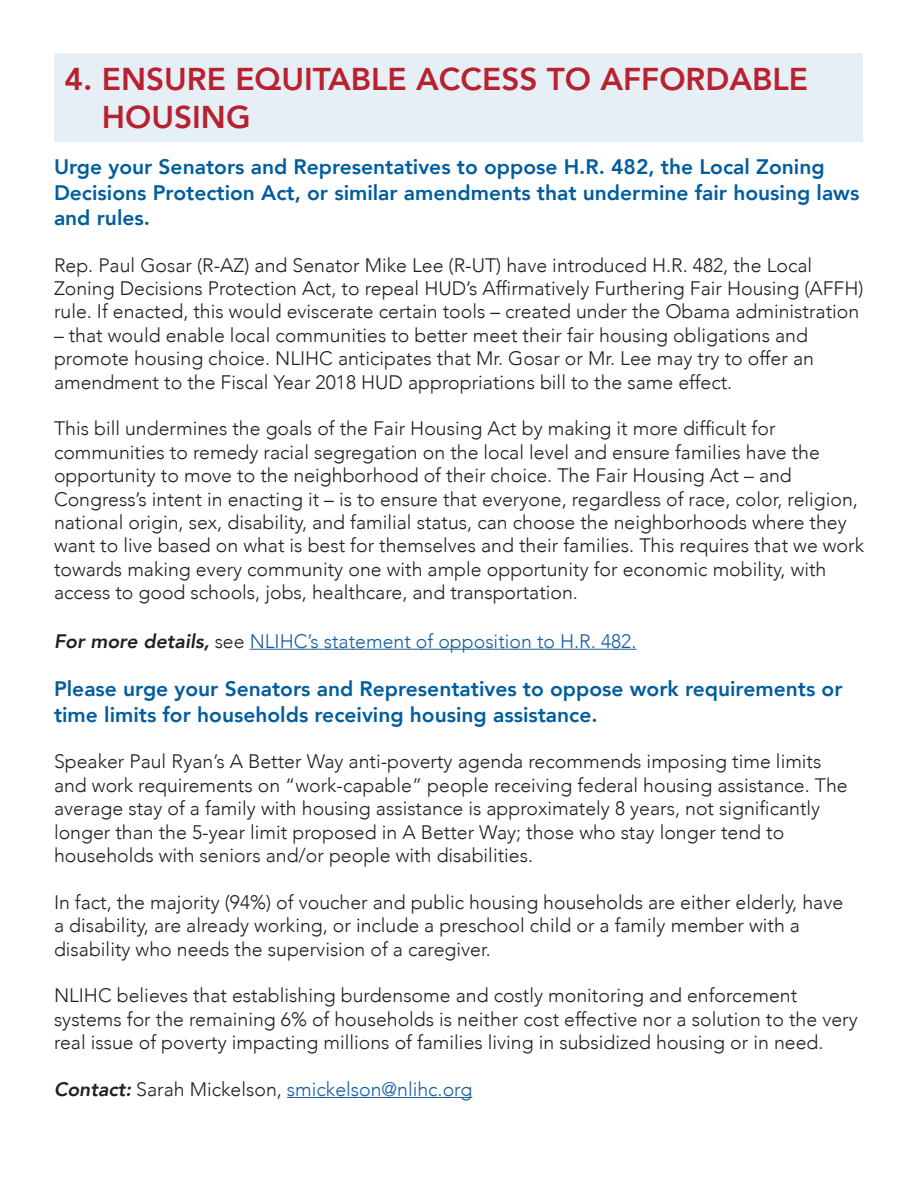
<style>
.page{position:relative;width:918px;height:1188px;background:#fff}
.page>*{position:absolute;margin:0;border:0;box-sizing:border-box;transform-origin:0 0}
.t1{font:800 31.5px/37.8px "Avenir";color:#b8212f}
.t2{font:800 21px/25.2px "Avenir";color:#005e9e}
.t3{font:300 19.5px/23.4px "Avenir";color:#231f20}
.t4{font:300 19.5px "Avenir";color:#175d9e}
.s1{font-weight:800;font-style:italic;color:#231f20}
.s2{color:#231f20}
</style>
<div class="page">
<div style="left:55px;top:54px;width:808px;height:88px;background:#e6eff5"></div>
<hr style="left:250px;top:649px;width:387px;height:1px;background:#175d9e">
<hr style="left:287px;top:1097px;width:185px;height:1px;background:#175d9e">
<p class="t1" style="left:102px;top:61px;width:708px;text-indent:-37px">4. ENSURE EQUITABLE ACCESS TO AFFORDABLE<br>HOUSING</p>
<p class="t2" style="left:54px;top:154px;width:807px">Urge your Senators and Representatives to oppose H.R. 482, the Local Zoning<br>Decisions Protection Act, or similar amendments that undermine fair housing laws and rules.</p>
<p class="t3" style="left:54px;top:253px;width:811px">Rep. Paul Gosar (R-AZ) and Senator Mike Lee (R-UT) have introduced H.R. 482, the Local<br>Zoning Decisions Protection Act, to repeal HUD’s Affirmatively Furthering Fair Housing (AFFH) rule. If enacted, this would eviscerate certain tools – created under the Obama administration</p>
<p class="t3" style="left:54px;top:323px;width:761px">– that would enable local communities to better meet their fair housing obligations and promote housing choice. NLIHC anticipates that Mr. Gosar or Mr. Lee may try to offer an amendment to the Fiscal Year 2018 HUD appropriations bill to the same effect.</p>
<p class="t3" style="left:54px;top:417px;width:812px">This bill undermines the goals of the Fair Housing Act by making it more difficult for communities to remedy racial segregation on the local level and ensure families have the opportunity to move to the neighborhood of their choice. The Fair Housing Act – and Congress’s intent in enacting it – is to ensure that everyone, regardless of race, color, religion, national origin, sex, disability, and familial status, can choose the neighborhoods where they want to live based on what is best for themselves and their families. This requires that we work towards making every community one with ample opportunity for economic mobility, with access to good schools, jobs, healthcare, and transportation.</p>
<p class="t4" style="left:54px;top:630px;width:584px"><span class="s1">For more details,</span> <span class="s2">see</span> NLIHC’s statement of opposition to H.R. 482.</p>
<p class="t2" style="left:54px;top:676px;width:790px">Please urge your Senators and Representatives to oppose work requirements or time limits for households receiving housing assistance.</p>
<p class="t3" style="left:54px;top:750px;width:795px">Speaker Paul Ryan’s A Better Way anti-poverty agenda recommends imposing time limits and work requirements on “work-capable” people receiving federal housing assistance. The average stay of a family with housing assistance is approximately 8 years, not significantly longer than the 5-year limit proposed in A Better Way; those who stay longer tend to households with seniors and/or people with disabilities.</p>
<p class="t3" style="left:54px;top:890px;width:791px">In fact, the majority (94%) of voucher and public housing households are either elderly, have a disability, are already working, or include a preschool child or a family member with a disability who needs the supervision of a caregiver.</p>
<p class="t3" style="left:54px;top:984px;width:805px">NLIHC believes that establishing burdensome and costly monitoring and enforcement systems for the remaining 6% of households is neither cost effective nor a solution to the very real issue of poverty impacting millions of families living in subsidized housing or in need.</p>
<p class="t4" style="left:54px;top:1078px;width:420px"><span class="s1">Contact:</span> <span class="s2">Sarah Mickelson,</span> smickelson@nlihc.org</p>
</div>
